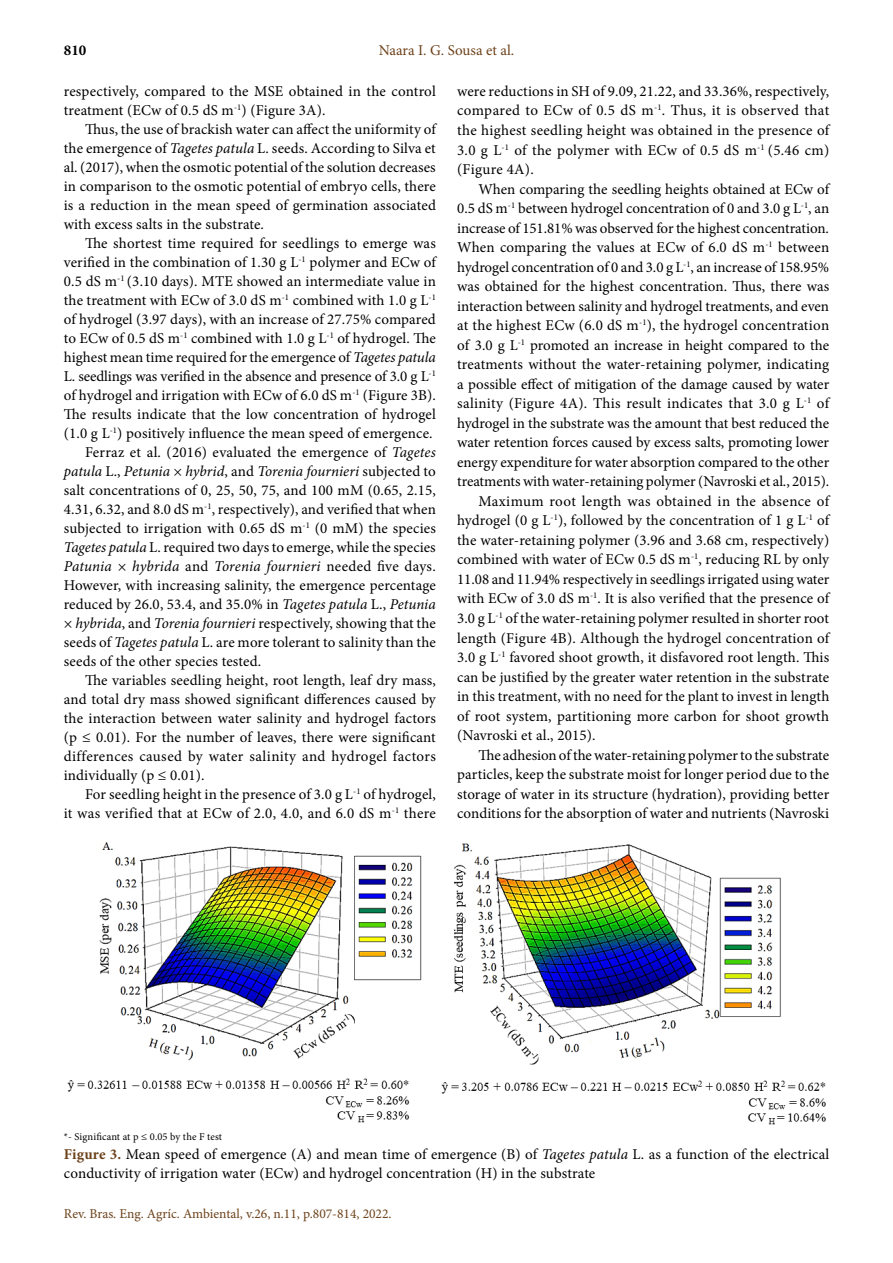
<style>
.page{position:relative;width:893px;height:1263px;background:#fff}
.page>*{position:absolute;margin:0;border:0;box-sizing:border-box;transform-origin:0 0}
.t1{font:15px/19px "Minion Pro";letter-spacing:.005em;color:#000}
.t2{font:italic 15px "Minion Pro";letter-spacing:.005em;color:#000}
.t3{font:15px "Minion Pro";letter-spacing:.03em;color:#000}
.t4{font:15px "Minion Pro";letter-spacing:.025em;color:#000}
.t5{font:15px "Minion Pro";color:#6c4119}
.t6{font:700 15px "Minion Pro";color:#000}
.t7{font:13.5px "Minion Pro";color:#6c4119}
.t8{font:10.5px "Minion Pro";letter-spacing:.01em;color:#000}
.s1{font-style:italic}
.s2{font-style:normal}
.s3{font-weight:700;color:#6c4119}
</style>
<div class="page">
<img style="left:67px;top:842px;width:759px;height:283px">
<p class="t6" style="left:64px;top:40px;width:24px">810</p>
<p class="t5" style="left:379px;top:40px;width:137px">Naara I. G. Sousa et al.</p>
<p class="t1" style="left:64px;top:82px;width:374px">respectively, compared to the MSE obtained in the control treatment (ECw of 0.5 dS m<sup>-1</sup>) (Figure 3A).</p>
<p class="t1" style="left:64px;top:120px;width:374px;text-align:justify;text-indent:21px">Thus, the use of brackish water can affect the uniformity of the emergence of <span class="s1">Tagetes patula</span> L. seeds. According to Silva et al. (2017), when the osmotic potential of the solution decreases in comparison to the osmotic potential of embryo cells, there is a reduction in the mean speed of germination associated with excess salts in the substrate.</p>
<p class="t1" style="left:85px;top:234px;width:352px">The shortest time required for seedlings to emerge was</p>
<p class="t1" style="left:64px;top:253px;width:374px">verified in the combination of 1.30 g L<sup>-1</sup> polymer and ECw of</p>
<p class="t1" style="left:64px;top:272px;width:374px">0.5 dS m<sup>-1</sup> (3.10 days). MTE showed an intermediate value in</p>
<p class="t1" style="left:64px;top:291px;width:374px">the treatment with ECw of 3.0 dS m<sup>-1</sup> combined with 1.0 g L<sup>-1</sup></p>
<p class="t1" style="left:64px;top:310px;width:374px">of hydrogel (3.97 days), with an increase of 27.75% compared</p>
<p class="t1" style="left:64px;top:329px;width:374px">to ECw of 0.5 dS m<sup>-1</sup> combined with 1.0 g L<sup>-1</sup> of hydrogel. The</p>
<p class="t1" style="left:64px;top:348px;width:374px">highest mean time required for the emergence of <span class="s1">Tagetes patula</span></p>
<p class="t1" style="left:64px;top:367px;width:374px">L. seedlings was verified in the absence and presence of 3.0 g L<sup>-1</sup></p>
<p class="t1" style="left:64px;top:386px;width:374px">of hydrogel and irrigation with ECw of 6.0 dS m<sup>-1</sup> (Figure 3B).</p>
<p class="t1" style="left:64px;top:405px;width:373px">The results indicate that the low concentration of hydrogel</p>
<p class="t1" style="left:64px;top:424px;width:370px">(1.0 g L<sup>-1</sup>) positively influence the mean speed of emergence.</p>
<p class="t1" style="left:85px;top:443px;width:352px">Ferraz et al. (2016) evaluated the emergence of <span class="s1">Tagetes</span></p>
<p class="t2" style="left:64px;top:461px;width:374px">patula <span class="s2">L.,</span> Petunia <span class="s2">×</span> hybrid<span class="s2">, and</span> Torenia fournieri <span class="s2">subjected to</span></p>
<p class="t1" style="left:64px;top:481px;width:373px">salt concentrations of 0, 25, 50, 75, and 100 mM (0.65, 2.15,</p>
<p class="t1" style="left:64px;top:500px;width:374px">4.31, 6.32, and 8.0 dS m<sup>-1</sup>, respectively), and verified that when</p>
<p class="t1" style="left:64px;top:519px;width:374px">subjected to irrigation with 0.65 dS m<sup>-1</sup> (0 mM) the species</p>
<p class="t1" style="left:64px;top:538px;width:373px"><span class="s1">Tagetes patula</span> L. required two days to emerge, while the species</p>
<p class="t2" style="left:64px;top:556px;width:374px">Patunia <span class="s2">×</span> hybrida <span class="s2">and</span> Torenia fournieri <span class="s2">needed five days.</span></p>
<p class="t1" style="left:64px;top:576px;width:374px">However, with increasing salinity, the emergence percentage</p>
<p class="t1" style="left:64px;top:595px;width:374px">reduced by 26.0, 53.4, and 35.0% in <span class="s1">Tagetes patula</span> L., <span class="s1">Petunia</span></p>
<p class="t1" style="left:64px;top:614px;width:374px">× <span class="s1">hybrida</span>, and <span class="s1">Torenia fournieri</span> respectively, showing that the</p>
<p class="t1" style="left:64px;top:633px;width:374px">seeds of <span class="s1">Tagetes patula</span> L. are more tolerant to salinity than the</p>
<p class="t1" style="left:64px;top:652px;width:199px">seeds of the other species tested.</p>
<p class="t1" style="left:85px;top:671px;width:352px">The variables seedling height, root length, leaf dry mass,</p>
<p class="t1" style="left:64px;top:690px;width:374px">and total dry mass showed significant differences caused by</p>
<p class="t1" style="left:64px;top:709px;width:374px">the interaction between water salinity and hydrogel factors</p>
<p class="t1" style="left:64px;top:728px;width:374px">(p ≤ 0.01). For the number of leaves, there were significant</p>
<p class="t3" style="left:64px;top:746px;width:374px">differences caused by water salinity and hydrogel factors</p>
<p class="t1" style="left:64px;top:766px;width:142px">individually (p ≤ 0.01).</p>
<p class="t1" style="left:85px;top:785px;width:352px">For seedling height in the presence of 3.0 g L<sup>-1</sup> of hydrogel,</p>
<p class="t1" style="left:64px;top:804px;width:374px">it was verified that at ECw of 2.0, 4.0, and 6.0 dS m<sup>-1</sup> there</p>
<p class="t1" style="left:457px;top:81px;width:374px;line-height:19.5px;text-align:justify">were reductions in SH of 9.09, 21.22, and 33.36%, respectively, compared to ECw of 0.5 dS m<sup>-1</sup>. Thus, it is observed that the highest seedling height was obtained in the presence of 3.0 g L<sup>-1</sup> of the polymer with ECw of 0.5 dS m<sup>-1</sup> (5.46 cm) (Figure 4A).</p>
<p class="t1" style="left:478px;top:179px;width:352px">When comparing the seedling heights obtained at ECw of</p>
<p class="t1" style="left:457px;top:199px;width:374px">0.5 dS m<sup>-1</sup> between hydrogel concentration of 0 and 3.0 g L<sup>-1</sup>, an</p>
<p class="t1" style="left:457px;top:218px;width:373px">increase of 151.81% was observed for the highest concentration.</p>
<p class="t1" style="left:457px;top:238px;width:374px">When comparing the values at ECw of 6.0 dS m<sup>-1</sup> between</p>
<p class="t1" style="left:457px;top:257px;width:374px">hydrogel concentration of 0 and 3.0 g L<sup>-1</sup>, an increase of 158.95%</p>
<p class="t1" style="left:457px;top:277px;width:374px">was obtained for the highest concentration. Thus, there was</p>
<p class="t1" style="left:457px;top:296px;width:374px">interaction between salinity and hydrogel treatments, and even</p>
<p class="t1" style="left:457px;top:316px;width:374px">at the highest ECw (6.0 dS m<sup>-1</sup>), the hydrogel concentration</p>
<p class="t1" style="left:457px;top:335px;width:374px">of 3.0 g L<sup>-1</sup> promoted an increase in height compared to the</p>
<p class="t1" style="left:457px;top:355px;width:374px">treatments without the water-retaining polymer, indicating</p>
<p class="t1" style="left:457px;top:374px;width:374px">a possible effect of mitigation of the damage caused by water</p>
<p class="t1" style="left:457px;top:394px;width:374px">salinity (Figure 4A). This result indicates that 3.0 g L<sup>-1</sup> of</p>
<p class="t1" style="left:457px;top:414px;width:374px">hydrogel in the substrate was the amount that best reduced the</p>
<p class="t1" style="left:457px;top:433px;width:374px">water retention forces caused by excess salts, promoting lower</p>
<p class="t1" style="left:457px;top:453px;width:374px">energy expenditure for water absorption compared to the other</p>
<p class="t1" style="left:457px;top:472px;width:374px">treatments with water-retaining polymer (Navroski et al., 2015).</p>
<p class="t4" style="left:478px;top:491px;width:352px">Maximum root length was obtained in the absence of</p>
<p class="t1" style="left:457px;top:511px;width:374px">hydrogel (0 g L<sup>-1</sup>), followed by the concentration of 1 g L<sup>-1</sup> of</p>
<p class="t1" style="left:457px;top:531px;width:374px">the water-retaining polymer (3.96 and 3.68 cm, respectively)</p>
<p class="t1" style="left:457px;top:550px;width:374px">combined with water of ECw 0.5 dS m<sup>-1</sup>, reducing RL by only</p>
<p class="t1" style="left:457px;top:570px;width:374px">11.08 and 11.94% respectively in seedlings irrigated using water</p>
<p class="t1" style="left:457px;top:589px;width:374px">with ECw of 3.0 dS m<sup>-1</sup>. It is also verified that the presence of</p>
<p class="t1" style="left:457px;top:609px;width:373px">3.0 g L<sup>-1</sup> of the water-retaining polymer resulted in shorter root</p>
<p class="t1" style="left:457px;top:628px;width:374px">length (Figure 4B). Although the hydrogel concentration of</p>
<p class="t1" style="left:457px;top:648px;width:374px">3.0 g L<sup>-1</sup> favored shoot growth, it disfavored root length. This</p>
<p class="t1" style="left:457px;top:667px;width:374px">can be justified by the greater water retention in the substrate</p>
<p class="t1" style="left:457px;top:687px;width:374px">in this treatment, with no need for the plant to invest in length</p>
<p class="t1" style="left:457px;top:706px;width:373px">of root system, partitioning more carbon for shoot growth</p>
<p class="t1" style="left:457px;top:726px;width:140px">(Navroski et al., 2015).</p>
<p class="t1" style="left:478px;top:745px;width:352px">The adhesion of the water-retaining polymer to the substrate</p>
<p class="t1" style="left:457px;top:765px;width:374px">particles, keep the substrate moist for longer period due to the</p>
<p class="t1" style="left:457px;top:784px;width:374px">storage of water in its structure (hydration), providing better</p>
<p class="t1" style="left:457px;top:804px;width:374px">conditions for the absorption of water and nutrients (Navroski</p>
<p class="t8" style="left:64px;top:1130px;width:160px">*- Significant at p ≤ 0.05 by the F test</p>
<p class="t1" style="left:64px;top:1145px;width:767px"><span class="s3">Figure 3.</span> Mean speed of emergence (A) and mean time of emergence (B) of <span class="s1">Tagetes patula</span> L. as a function of the electrical conductivity of irrigation water (ECw) and hydrogel concentration (H) in the substrate</p>
<p class="t7" style="left:64px;top:1204px;width:329px">Rev. Bras. Eng. Agríc. Ambiental, v.26, n.11, p.807-814, 2022.</p>
</div>
